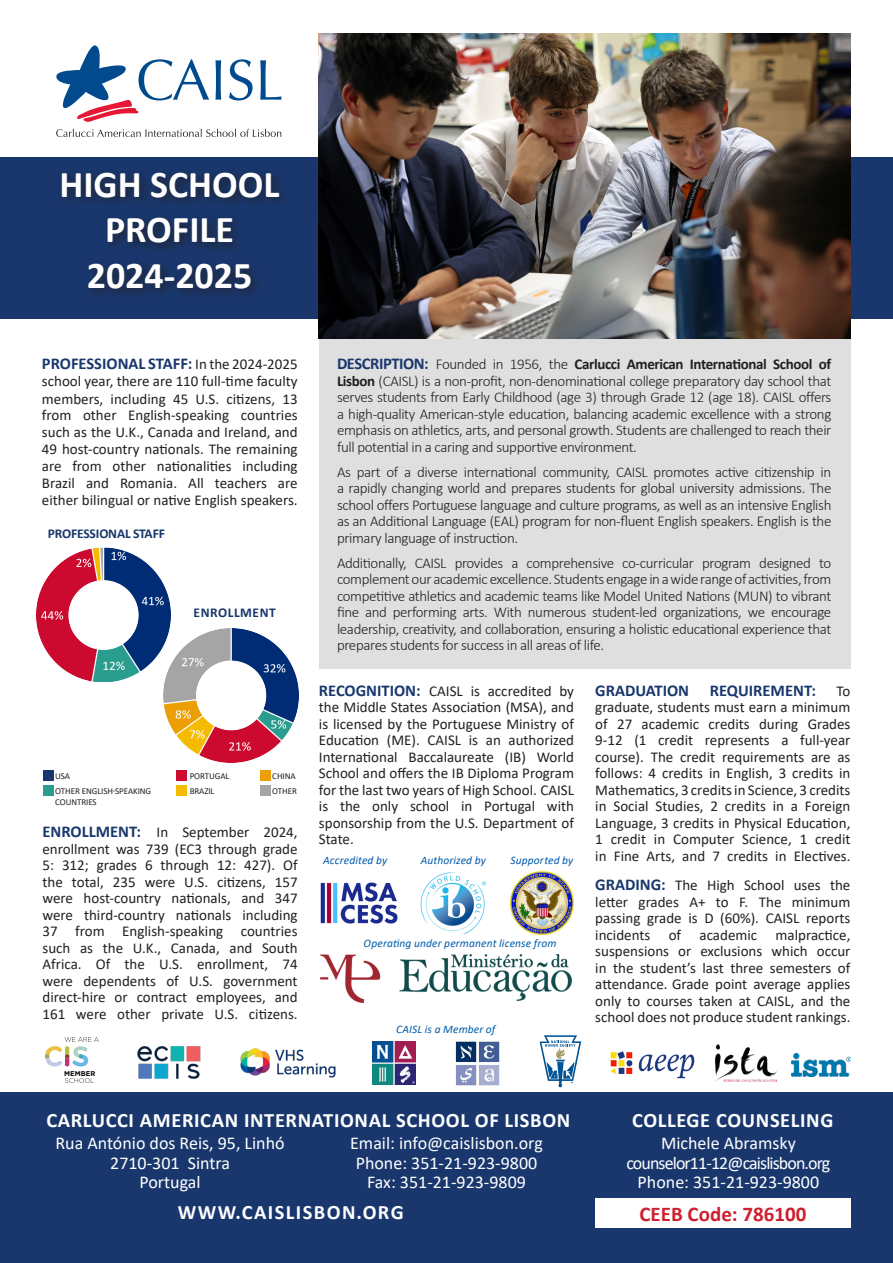
<style>
.page{position:relative;width:893px;height:1263px;background:#fff}
.page>*{position:absolute;margin:0;border:0;box-sizing:border-box;transform-origin:0 0}
.t1{font:700 37.95px "Calibri";color:#fff}
.t2{font:700 21px "Calibri";color:#cd2030}
.t3{font:700 20.4px "Calibri";letter-spacing:.03em;color:#fff}
.t4{font:700 20.4px "Calibri";letter-spacing:.07em;color:#fff}
.t5{font:18px "Calibri";color:#fff}
.t6{font:18px "Calibri";letter-spacing:-.05em;color:#fff}
.t7{font:700 16.5px "Calibri";color:#19376d}
.t8{font:15px/16.5px "Calibri";color:#231f20;text-align:justify}
.t9{font:300 15px/16.5px "Calibri";letter-spacing:-.025em;color:#231f20;text-align:justify}
.t10{font:700 13.5px "Calibri";letter-spacing:-.01em;color:#19376d}
.t11{font:700 13.5px "Calibri";letter-spacing:.04em;color:#19376d}
.t12{font:italic 11.4px "Calibri";letter-spacing:.01em;color:#015bab}
.t13{font:9px/15px "Calibri";letter-spacing:-.01em;color:#231f20}
.t14{font:700 6.9px "Gotham";color:#040503}
.s1{font-weight:400;font-size:15px;color:#231f20}
.s2{font-weight:700;font-size:16.5px;color:#19376d}
.s3{font-weight:700}
</style>
<div class="page">
<img style="left:319px;top:954px;width:253px;height:49px">
<img style="left:420px;top:872px;width:66px;height:61px">
<img style="left:509px;top:870px;width:66px;height:64px">
<div style="left:319px;top:339px;width:531px;height:329px;background:#e0dfe0"></div>
<div style="left:0;top:158px;width:893px;height:161px;background:#19376d"></div>
<div style="left:0;top:1093px;width:893px;height:170px;background:#19376d"></div>
<div style="left:595px;top:1198px;width:255px;height:29px;background:#fff"></div>
<div style="left:58px;top:167px;width:233px;height:134px;background:#231f20;opacity:.75"></div>
<img style="left:319px;top:33px;width:531px;height:306px">
<svg style="left:56px;top:45px;width:153px;height:77px"></svg>
<svg style="left:215px;top:60px;width:6px;height:40px"></svg>
<svg style="left:229px;top:59px;width:24px;height:41px"></svg>
<svg style="left:260px;top:60px;width:22px;height:40px"></svg>
<svg style="left:56px;top:129px;width:225px;height:8px"></svg>
<img style="left:163px;top:628px;width:135px;height:135px">
<img style="left:37px;top:548px;width:133px;height:134px">
<div style="left:43px;top:770px;width:11px;height:11px;background:#19376d"></div>
<div style="left:43px;top:786px;width:11px;height:10px;background:#2a9d8f"></div>
<div style="left:176px;top:786px;width:11px;height:10px;background:#f5bb00"></div>
<div style="left:176px;top:770px;width:11px;height:11px;background:#cc092f"></div>
<div style="left:260px;top:786px;width:11px;height:10px;background:#a5a5a5"></div>
<div style="left:260px;top:770px;width:11px;height:11px;background:#ec9f05"></div>
<img style="left:320px;top:882px;width:78px;height:42px">
<img style="left:137px;top:1046px;width:64px;height:33px">
<img style="left:372px;top:1042px;width:43px;height:43px">
<img style="left:791px;top:1053px;width:59px;height:24px">
<img style="left:610px;top:1051px;width:85px;height:28px">
<svg style="left:540px;top:1035px;width:41px;height:52px"></svg>
<img style="left:715px;top:1044px;width:61px;height:38px">
<svg style="left:65px;top:1078px;width:29px;height:5px"></svg>
<svg style="left:45px;top:1037px;width:54px;height:30px"></svg>
<img style="left:240px;top:1048px;width:96px;height:30px">
<img style="left:455px;top:1041px;width:45px;height:45px">
<p class="t1" style="left:59px;top:157px;width:222px">HIGH SCHOOL</p>
<p class="t1" style="left:105px;top:203px;width:131px">PROFILE</p>
<p class="t1" style="left:87px;top:248px;width:167px">2024-2025</p>
<p class="t7" style="left:42px;top:352px;width:257px">PROFESSIONAL STAFF: <span class="s1">In the 2024-2025</span></p>
<p class="t8" style="left:42px;top:373px;width:257px;line-height:17px">school year, there are 110 full-time faculty members, including 45 U.S. citizens, 13 from other English-speaking countries such as the U.K., Canada and Ireland, and 49 host-country nationals. The remaining are from other nationalities including Brazil and Romania. All teachers are either bilingual or native English speakers.</p>
<p class="t10" style="left:48px;top:524px;width:119px">PROFESSIONAL STAFF</p>
<p class="t11" style="left:194px;top:603px;width:84px">ENROLLMENT</p>
<p class="t13" style="left:55px;top:768px;width:16px">USA</p>
<p class="t13" style="left:55px;top:785px;width:97px;line-height:10.8px">OTHER ENGLISH-SPEAKING<br>COUNTRIES</p>
<p class="t13" style="left:190px;top:768px;width:41px">PORTUGAL<br>BRAZIL</p>
<p class="t13" style="left:272px;top:768px;width:26px">CHINA<br>OTHER</p>
<p class="t8" style="left:43px;top:824px;width:257px"><span class="s2">ENROLLMENT:</span> In September 2024, enrollment was 739 (EC3 through grade 5: 312; grades 6 through 12: 427). Of the total, 235 were U.S. citizens, 157 were host-country nationals, and 347 were third-country nationals including 37 from English-speaking countries such as the U.K., Canada, and South Africa. Of the U.S. enrollment, 74 were dependents of U.S. government direct-hire or contract employees, and 161 were other private U.S. citizens.</p>
<p class="t14" style="left:64px;top:1069px;width:33px">MEMBER</p>
<p class="t9" style="left:337px;top:356px;width:496px"><span class="s2">DESCRIPTION:</span> Founded in 1956, the <span class="s3">Carlucci American International School of Lisbon</span> (CAISL) is a non-profit, non-denominational college preparatory day school that serves students from Early Childhood (age 3) through Grade 12 (age 18). CAISL offers a high-quality American-style education, balancing academic excellence with a strong emphasis on athletics, arts, and personal growth. Students are challenged to reach their full potential in a caring and supportive environment.</p>
<p class="t9" style="left:337px;top:463px;width:496px">As part of a diverse international community, CAISL promotes active citizenship in a rapidly changing world and prepares students for global university admissions. The school offers Portuguese language and culture programs, as well as an intensive English as an Additional Language (EAL) program for non-fluent English speakers. English is the primary language of instruction.</p>
<p class="t9" style="left:337px;top:554px;width:496px">Additionally, CAISL provides a comprehensive co-curricular program designed to complement our academic excellence. Students engage in a wide range of activities, from competitive athletics and academic teams like Model United Nations (MUN) to vibrant fine and performing arts. With numerous student-led organizations, we encourage leadership, creativity, and collaboration, ensuring a holistic educational experience that prepares students for success in all areas of life.</p>
<p class="t8" style="left:319px;top:682px;width:257px"><span class="s2">RECOGNITION:</span> CAISL is accredited by the Middle States Association (MSA), and is licensed by the Portuguese Ministry of Education (ME). CAISL is an authorized International Baccalaureate (IB) World School and offers the IB Diploma Program for the last two years of High School. CAISL is the only school in Portugal with sponsorship from the U.S. Department of State.</p>
<p class="t12" style="left:323px;top:853px;width:66px">Accredited by</p>
<p class="t12" style="left:421px;top:853px;width:67px">Authorized by</p>
<p class="t12" style="left:510px;top:853px;width:64px">Supported by</p>
<p class="t12" style="left:364px;top:935px;width:194px">Operating under permanent license from</p>
<p class="t12" style="left:396px;top:1021px;width:101px">CAISL is a Member of</p>
<p class="t7" style="left:595px;top:679px;width:257px">GRADUATION REQUIREMENT: <span class="s1">To</span></p>
<p class="t8" style="left:595px;top:699px;width:257px">graduate, students must earn a minimum of 27 academic credits during Grades 9-12 (1 credit represents a full-year course). The credit requirements are as follows: 4 credits in English, 3 credits in Mathematics, 3 credits in Science, 3 credits in Social Studies, 2 credits in a Foreign Language, 3 credits in Physical Education, 1 credit in Computer Science, 1 credit in Fine Arts, and 7 credits in Electives.</p>
<p class="t8" style="left:595px;top:876px;width:257px"><span class="s2">GRADING:</span> The High School uses the letter grades A+ to F. The minimum passing grade is D (60%). CAISL reports incidents of academic malpractice, suspensions or exclusions which occur in the student’s last three semesters of attendance. Grade point average applies only to courses taken at CAISL, and the school does not produce student rankings.</p>
<p class="t3" style="left:46px;top:1106px;width:525px">CARLUCCI AMERICAN INTERNATIONAL SCHOOL OF LISBON</p>
<p class="t5" style="left:55px;top:1131px;width:231px">Rua António dos Reis, 95, Linhó</p>
<p class="t5" style="left:110px;top:1150px;width:121px">2710-301 Sintra</p>
<p class="t5" style="left:140px;top:1170px;width:63px">Portugal</p>
<p class="t5" style="left:350px;top:1131px;width:194px">Email: info@caislisbon.org</p>
<p class="t5" style="left:356px;top:1150px;width:183px">Phone: 351-21-923-9800</p>
<p class="t5" style="left:367px;top:1170px;width:160px">Fax: 351-21-923-9809</p>
<p class="t4" style="left:178px;top:1197px;width:227px">WWW.CAISLISBON.ORG</p>
<p class="t3" style="left:632px;top:1106px;width:203px">COLLEGE COUNSELING</p>
<p class="t5" style="left:661px;top:1131px;width:136px">Michele Abramsky</p>
<p class="t6" style="left:626px;top:1150px;width:206px">counselor11-12@caislisbon.org</p>
<p class="t5" style="left:638px;top:1170px;width:183px">Phone: 351-21-923-9800</p>
<p class="t2" style="left:639px;top:1199px;width:168px">CEEB Code: 786100</p>
</div>
